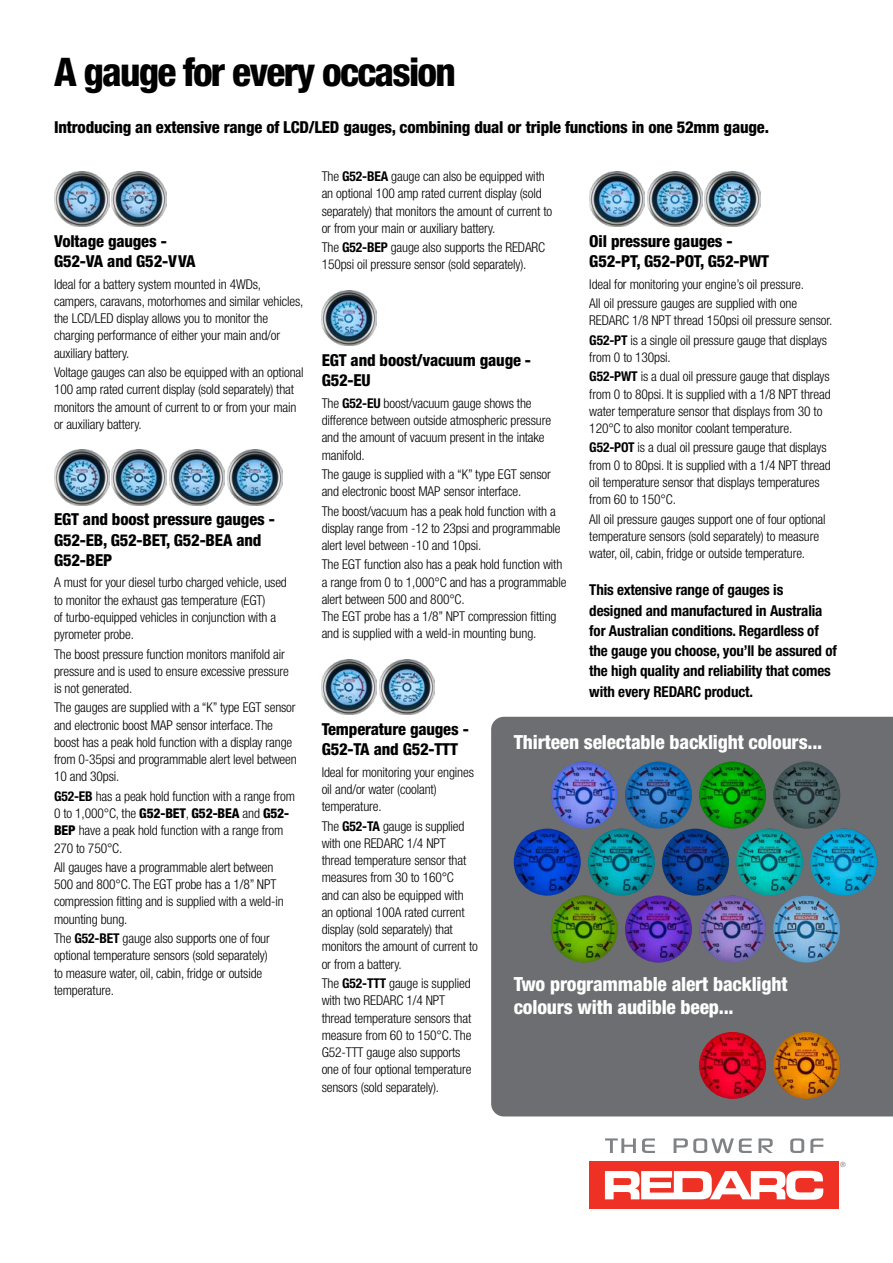
<style>
.page{position:relative;width:893px;height:1263px;background:#fff}
.page>*{position:absolute;margin:0;border:0;box-sizing:border-box;transform-origin:0 0}
.inside_heading{font:800 condensed 39.45px "Helvetica Neue LT Std";letter-spacing:-.045em;color:#000}
.picture_heading{font:800 condensed 19.5px/23.2px "Helvetica Neue LT Std";letter-spacing:-.01em;color:#fff}
.inside_subheading{font:800 condensed 16.5px/20.2px "Helvetica Neue LT Std";letter-spacing:-.01em;color:#000}
.inside_text{font:700 condensed 15px/20.2px "Helvetica Neue LT Std";letter-spacing:-.01em;color:#000}
.inside_text-2{font:300 condensed 13.5px/17.2px "Helvetica Neue LT Std";letter-spacing:-.01em;color:#000}
.t1{font:7.2px "Helvetica Neue LT Std";color:#808285}
.s1{font-weight:700}
.s2{font-weight:800}
</style>
<div class="page">
<div style="left:491px;top:717px;width:402px;height:399px;background:#6d6e71"></div>
<img style="left:54px;top:171px;width:55px;height:56px">
<img style="left:112px;top:171px;width:55px;height:56px">
<img style="left:54px;top:450px;width:55px;height:55px">
<img style="left:112px;top:450px;width:55px;height:55px">
<img style="left:169px;top:450px;width:56px;height:55px">
<img style="left:227px;top:450px;width:55px;height:55px">
<img style="left:322px;top:290px;width:55px;height:56px">
<img style="left:322px;top:659px;width:55px;height:56px">
<img style="left:379px;top:659px;width:56px;height:56px">
<img style="left:589px;top:171px;width:56px;height:56px">
<img style="left:647px;top:171px;width:55px;height:56px">
<img style="left:705px;top:171px;width:55px;height:56px">
<img style="left:514px;top:829px;width:67px;height:67px;border-radius:33px">
<img style="left:588px;top:829px;width:67px;height:67px;border-radius:33px">
<img style="left:662px;top:829px;width:67px;height:67px;border-radius:33px">
<img style="left:736px;top:829px;width:67px;height:67px;border-radius:33px">
<img style="left:810px;top:829px;width:67px;height:67px;border-radius:33px">
<img style="left:551px;top:896px;width:67px;height:66px;border-radius:33px">
<img style="left:625px;top:896px;width:67px;height:66px;border-radius:33px">
<img style="left:699px;top:896px;width:67px;height:66px;border-radius:33px">
<img style="left:773px;top:896px;width:67px;height:66px;border-radius:33px">
<img style="left:551px;top:762px;width:67px;height:67px;border-radius:33px">
<img style="left:625px;top:762px;width:67px;height:67px;border-radius:33px">
<img style="left:699px;top:762px;width:67px;height:67px;border-radius:33px">
<img style="left:773px;top:762px;width:67px;height:67px;border-radius:33px">
<img style="left:699px;top:1032px;width:67px;height:67px;border-radius:33px">
<img style="left:773px;top:1032px;width:67px;height:67px;border-radius:33px">
<div style="left:589px;top:1161px;width:250px;height:48px;background:#ee3124"></div>
<svg style="left:605px;top:1171px;width:218px;height:29px"></svg>
<svg style="left:605px;top:1138px;width:218px;height:15px"></svg>
<p class="inside_heading" style="left:54px;top:48px;width:403px">A gauge for every occasion</p>
<p class="inside_subheading" style="left:54px;top:117px;width:716px">Introducing an extensive range of LCD/LED gauges, combining dual or triple functions in one 52mm gauge.</p>
<p class="inside_subheading" style="left:54px;top:231px;width:143px">Voltage gauges -<br>G52-VA and G52‑VVA</p>
<p class="inside_text-2" style="left:54px;top:275px;width:251px">Ideal for a battery system mounted in 4WDs, campers, caravans, motorhomes and similar vehicles, the LCD/LED display allows you to monitor the charging performance of either your main and/or auxiliary battery.</p>
<p class="inside_text-2" style="left:54px;top:364px;width:251px">Voltage gauges can also be equipped with an optional 100 amp rated current display (sold separately) that monitors the amount of current to or from your main or auxiliary battery.</p>
<p class="inside_subheading" style="left:54px;top:509px;width:222px">EGT and boost pressure gauges -<br>G52-EB, G52-BET, G52-BEA and<br>G52‑BEP</p>
<p class="inside_text-2" style="left:54px;top:574px;width:234px">A must for your diesel turbo charged vehicle, used to monitor the exhaust gas temperature (EGT)<br>of turbo-equipped vehicles in conjunction with a pyrometer probe.</p>
<p class="inside_text-2" style="left:54px;top:645px;width:236px">The boost pressure function monitors manifold air pressure and is used to ensure excessive pressure is not generated.</p>
<p class="inside_text-2" style="left:54px;top:699px;width:244px">The gauges are supplied with a “K” type EGT sensor and electronic boost MAP sensor interface. The boost has a peak hold function with a display range from 0-35psi and programmable alert level between 10 and 30psi.</p>
<p class="inside_text-2" style="left:54px;top:787px;width:243px"><span class="s1">G52-EB</span> has a peak hold function with a range from 0 to 1,000°C, the <span class="s2">G52-BET</span>, <span class="s2">G52-BEA</span> and <span class="s2">G52- BEP</span> have a peak hold function with a range from 270 to 750°C.</p>
<p class="inside_text-2" style="left:54px;top:858px;width:231px">All gauges have a programmable alert between 500 and 800°C. The EGT probe has a 1/8” NPT compression fitting and is supplied with a weld‑in mounting bung.</p>
<p class="inside_text-2" style="left:54px;top:930px;width:217px">The <span class="s1">G52-BET</span> gauge also supports one of four optional temperature sensors (sold separately) to measure water, oil, cabin, fridge or outside temperature.</p>
<p class="inside_text-2" style="left:322px;top:168px;width:232px">The <span class="s1">G52-BEA</span> gauge can also be equipped with an optional 100 amp rated current display (sold separately) that monitors the amount of current to or from your main or auxiliary battery.</p>
<p class="inside_text-2" style="left:322px;top:239px;width:225px">The <span class="s1">G52-BEP</span> gauge also supports the REDARC<br>150psi oil pressure sensor (sold separately).</p>
<p class="inside_subheading" style="left:322px;top:350px;width:211px">EGT and boost/vacuum gauge -<br>G52‑EU</p>
<p class="inside_text-2" style="left:322px;top:394px;width:231px">The <span class="s1">G52-EU</span> boost/vacuum gauge shows the difference between outside atmospheric pressure and the amount of vacuum present in the intake manifold.</p>
<p class="inside_text-2" style="left:322px;top:465px;width:231px">The gauge is supplied with a “K” type EGT sensor and electronic boost MAP sensor interface.</p>
<p class="inside_text-2" style="left:322px;top:502px;width:240px">The boost/vacuum has a peak hold function with a display range from -12 to 23psi and programmable alert level between -10 and 10psi.</p>
<p class="inside_text-2" style="left:322px;top:556px;width:246px">The EGT function also has a peak hold function with a range from 0 to 1,000°C and has a programmable alert between 500 and 800°C.<br>The EGT probe has a 1/8” NPT compression fitting and is supplied with a weld‑in mounting bung.</p>
<p class="inside_subheading" style="left:589px;top:231px;width:181px">Oil pressure gauges -<br>G52-PT, G52‑POT, G52-PWT</p>
<p class="inside_text-2" style="left:589px;top:275px;width:216px">Ideal for monitoring your engine’s oil pressure.</p>
<p class="inside_text-2" style="left:589px;top:295px;width:245px">All oil pressure gauges are supplied with one<br>REDARC 1/8 NPT thread 150psi oil pressure sensor.</p>
<p class="inside_text-2" style="left:589px;top:331px;width:239px"><span class="s1">G52-PT</span> is a single oil pressure gauge that displays from 0 to 130psi.</p>
<p class="inside_text-2" style="left:589px;top:368px;width:243px"><span class="s1">G52-PWT</span> is a dual oil pressure gauge that displays from 0 to 80psi. It is supplied with a 1/8 NPT thread water temperature sensor that displays from 30 to 120°C to also monitor coolant temperature.</p>
<p class="inside_text-2" style="left:589px;top:439px;width:243px"><span class="s1">G52-POT</span> is a dual oil pressure gauge that displays from 0 to 80psi. It is supplied with a 1/4 NPT thread oil temperature sensor that displays temperatures from 60 to 150°C.</p>
<p class="inside_text-2" style="left:589px;top:510px;width:238px">All oil pressure gauges support one of four optional temperature sensors (sold separately) to measure water, oil, cabin, fridge or outside temperature.</p>
<p class="inside_text" style="left:589px;top:580px;width:249px">This extensive range of gauges is designed and manufactured in Australia for Australian conditions. Regardless of the gauge you choose, you’ll be assured of the high quality and reliability that comes with every REDARC product.</p>
<p class="inside_subheading" style="left:322px;top:719px;width:149px">Temperature gauges -<br>G52‑TA and G52-TTT</p>
<p class="inside_text-2" style="left:322px;top:763px;width:154px">Ideal for monitoring your engines oil and/or water (coolant) temperature.</p>
<p class="inside_text-2" style="left:322px;top:817px;width:158px">The <span class="s1">G52-TA</span> gauge is supplied with one REDARC 1/4 NPT thread temperature sensor that measures from 30 to 160°C<br>and can also be equipped with an optional 100A rated current display (sold separately) that monitors the amount of current to or from a battery.</p>
<p class="inside_text-2" style="left:322px;top:974px;width:151px">The <span class="s1">G52-TTT</span> gauge is supplied with two REDARC 1/4 NPT thread temperature sensors that measure from 60 to 150°C. The<br>G52-TTT gauge also supports one of four optional temperature sensors (sold separately).</p>
<p class="picture_heading" style="left:514px;top:730px;width:310px">Thirteen selectable backlight colours...</p>
<p class="picture_heading" style="left:514px;top:972px;width:275px">Two programmable alert backlight colours with audible beep...</p>
<p class="t1" style="left:840px;top:1160px;width:7px">®</p>
</div>
